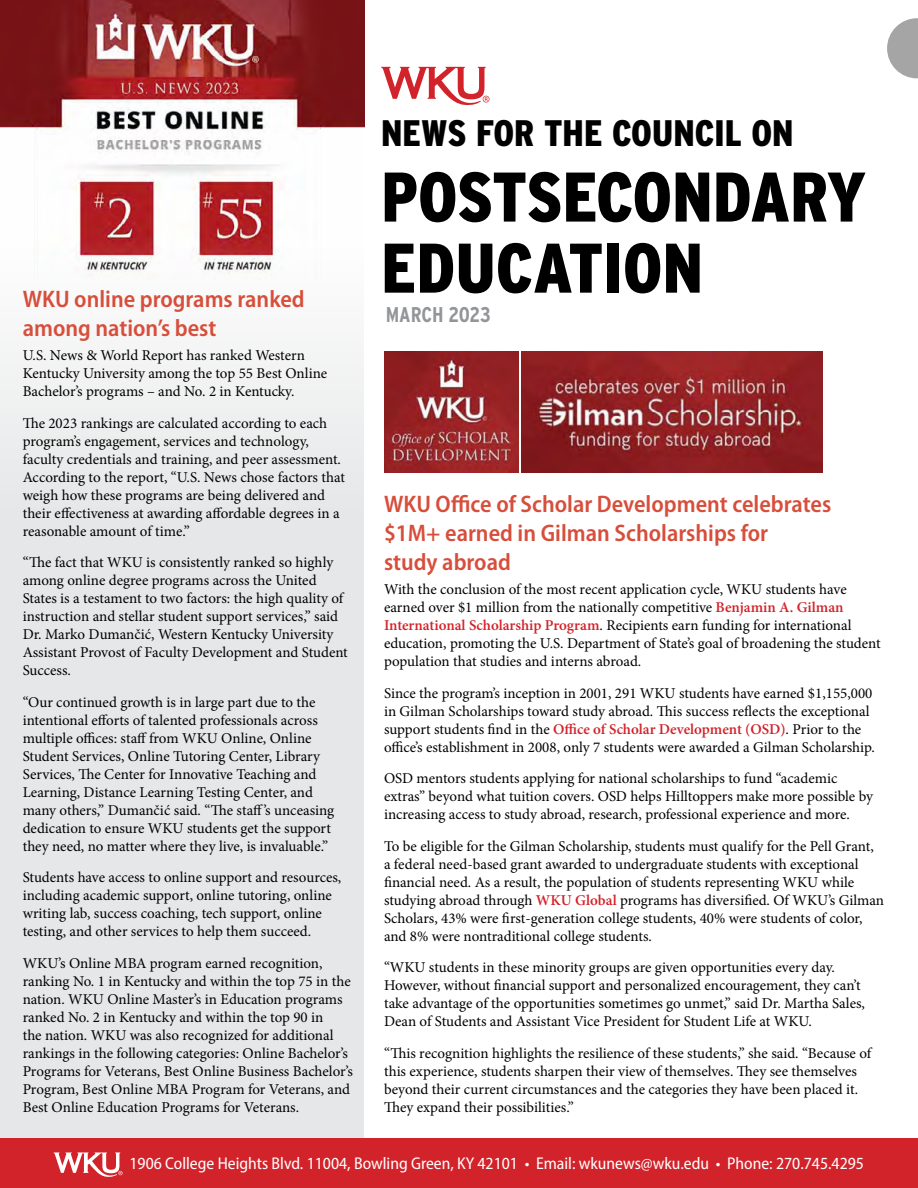
<style>
.page{position:relative;width:918px;height:1188px;background:#fff}
.page>*{position:absolute;margin:0;border:0;box-sizing:border-box;transform-origin:0 0}
.t1{font:900 70.05px/71.1px "Interstate Condensed";color:#000}
.t2{font:900 36.9px "Interstate Condensed";color:#000}
.t3{font:600 semi-condensed 24px/28.8px "Myriad Pro";color:#d74e3b}
.t4{font:700 21.3px "Interstate Condensed";letter-spacing:-.01em;color:#939598}
.t5{font:semi-condensed 17.1px "Myriad Pro";color:#fff}
.t6{font:15px/18px "Minion Pro";color:#000}
.s1{font-weight:600;color:#d2232a}
</style>
<div class="page">
<svg style="left:0;top:0;width:364px;height:1139px;fill:#e6e7e8"></svg>
<div style="left:0;top:1139px;width:918px;height:49px;background:#d2232a"></div>
<svg style="left:54px;top:1153px;width:69px;height:24px"></svg>
<svg style="left:887px;top:18px;width:31px;height:60px"></svg>
<svg style="left:381px;top:67px;width:109px;height:39px"></svg>
<img style="left:521px;top:352px;width:301px;height:121px">
<img style="left:384px;top:352px;width:135px;height:121px">
<h3 class="t3" style="left:23px;top:284px;width:284px">WKU online programs ranked among nation’s best</h3>
<p class="t6" style="left:23px;top:347px;width:306px">U.S. News &amp; World Report has ranked Western<br>Kentucky University among the top 55 Best Online<br>Bachelor’s programs – and No. 2 in Kentucky.</p>
<p class="t6" style="left:23px;top:414px;width:324px">The 2023 rankings are calculated according to each program’s engagement, services and technology, faculty credentials and training, and peer assessment.<br>According to the report, “U.S. News chose factors that weigh how these programs are being delivered and their effectiveness at awarding affordable degrees in a reasonable amount of time.”</p>
<p class="t6" style="left:23px;top:554px;width:327px">“The fact that WKU is consistently ranked so highly among online degree programs across the United States is a testament to two factors: the high quality of instruction and stellar student support services,” said Dr. Marko Dumančić, Western Kentucky University Assistant Provost of Faculty Development and Student Success.</p>
<p class="t6" style="left:23px;top:693px;width:313px">“Our continued growth is in large part due to the intentional efforts of talented professionals across multiple offices: staff from WKU Online, Online Student Services, Online Tutoring Center, Library Services, The Center for Innovative Teaching and Learning, Distance Learning Testing Center, and many others,” Dumančić said. “The staff’s unceasing dedication to ensure WKU students get the support they need, no matter where they live, is invaluable.”</p>
<p class="t6" style="left:23px;top:869px;width:320px">Students have access to online support and resources, including academic support, online tutoring, online writing lab, success coaching, tech support, online testing, and other services to help them succeed.</p>
<p class="t6" style="left:23px;top:954px;width:332px">WKU’s Online MBA program earned recognition, ranking No. 1 in Kentucky and within the top 75 in the nation. WKU Online Master’s in Education programs ranked No. 2 in Kentucky and within the top 90 in<br>the nation. WKU was also recognized for additional rankings in the following categories: Online Bachelor’s Programs for Veterans, Best Online Business Bachelor’s Program, Best Online MBA Program for Veterans, and Best Online Education Programs for Veterans.</p>
<h2 class="t2" style="left:381px;top:113px;width:414px">NEWS FOR THE COUNCIL ON</h2>
<h1 class="t1" style="left:381px;top:161px;width:487px">POSTSECONDARY<br>EDUCATION</h1>
<h3 class="t4" style="left:386px;top:302px;width:107px">MARCH 2023</h3>
<h3 class="t3" style="left:384px;top:489px;width:449px">WKU Office of Scholar Development celebrates $1M+ earned in Gilman Scholarships for<br>study abroad</h3>
<p class="t6" style="left:384px;top:581px;width:498px">With the conclusion of the most recent application cycle, WKU students have earned over $1 million from the nationally competitive <span class="s1">Benjamin A. Gilman International Scholarship Program</span>. Recipients earn funding for international education, promoting the U.S. Department of State’s goal of broadening the student population that studies and interns abroad.</p>
<p class="t6" style="left:384px;top:684px;width:492px">Since the program’s inception in 2001, 291 WKU students have earned $1,155,000 in Gilman Scholarships toward study abroad. This success reflects the exceptional support students find in the <span class="s1">Office of Scholar Development (OSD)</span>. Prior to the office’s establishment in 2008, only 7 students were awarded a Gilman Scholarship.</p>
<p class="t6" style="left:384px;top:770px;width:491px">OSD mentors students applying for national scholarships to fund “academic extras” beyond what tuition covers. OSD helps Hilltoppers make more possible by increasing access to study abroad, research, professional experience and more.</p>
<p class="t6" style="left:384px;top:837px;width:502px">To be eligible for the Gilman Scholarship, students must qualify for the Pell Grant,<br>a federal need-based grant awarded to undergraduate students with exceptional financial need. As a result, the population of students representing WKU while studying abroad through <span class="s1">WKU Global</span> programs has diversified. Of WKU’s Gilman Scholars, 43% were first-generation college students, 40% were students of color, and 8% were nontraditional college students.</p>
<p class="t6" style="left:384px;top:959px;width:482px">“WKU students in these minority groups are given opportunities every day.<br>However, without financial support and personalized encouragement, they can’t take advantage of the opportunities sometimes go unmet,” said Dr. Martha Sales, Dean of Students and Assistant Vice President for Student Life at WKU.</p>
<p class="t6" style="left:384px;top:1044px;width:489px">“This recognition highlights the resilience of these students,” she said. “Because of this experience, students sharpen their view of themselves. They see themselves beyond their current circumstances and the categories they have been placed it.<br>They expand their possibilities.”</p>
<p class="t5" style="left:130px;top:1153px;width:736px">1906 College Heights Blvd. 11004, Bowling Green, KY 42101 • Email: wkunews@wku.edu • Phone: 270.745.4295</p>
</div>
